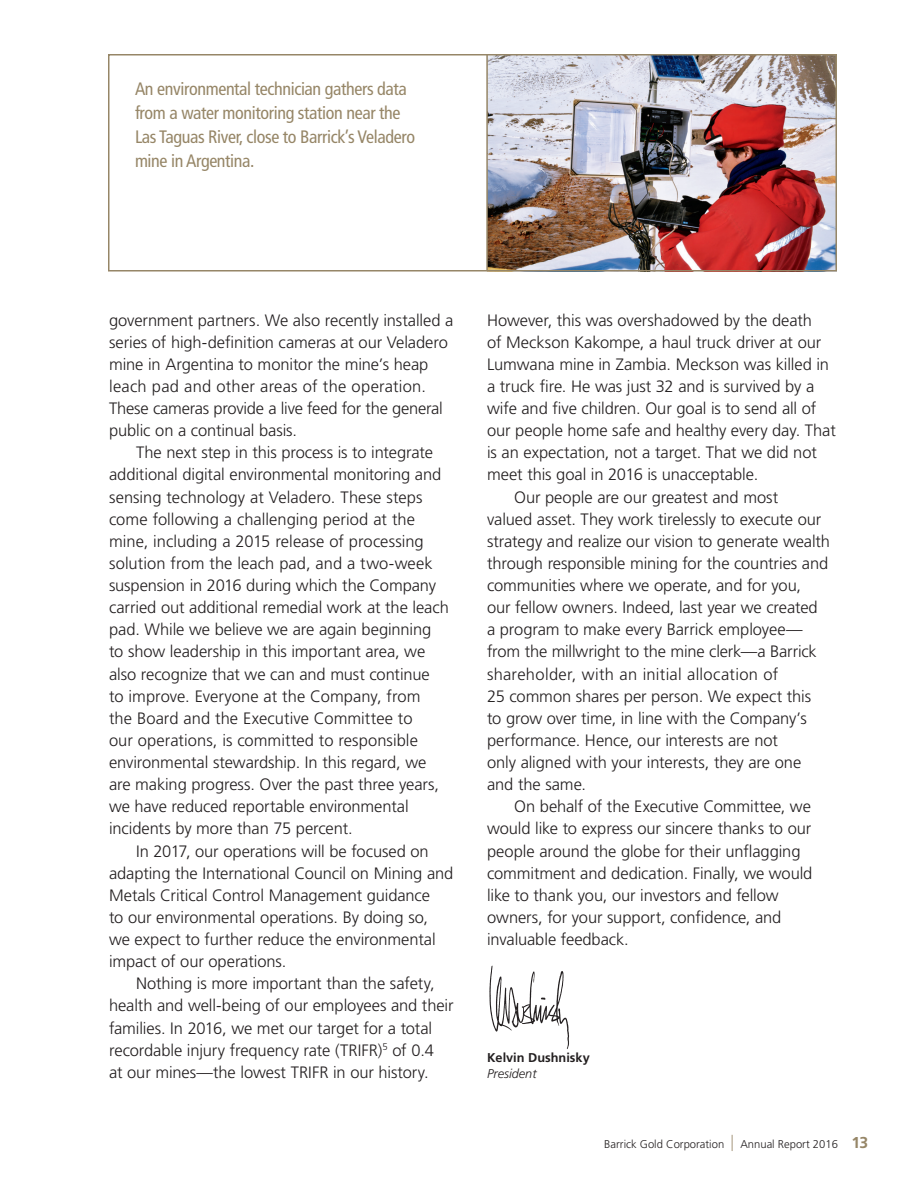
<style>
.page{position:relative;width:918px;height:1188px;background:#fff}
.page>*{position:absolute;margin:0;border:0;box-sizing:border-box;transform-origin:0 0}
.t1{font:condensed 18px/24px "Frutiger";letter-spacing:-.02em;color:#968667}
.Body_Copy_Indent_-_N{font:300 16.5px/22.2px "Frutiger LT Std";letter-spacing:-.005em;color:#231f20}
.t2{font:700 15.75px "Frutiger LT Std";color:#968667}
.t3{font:700 12.75px/15.8px "Frutiger LT Std";color:#231f20}
.t4{font:300 11.25px "Frutiger LT Std";color:#231f20}
.s1{font-weight:300;font-style:italic}
.s2{font-family:"Frutiger";font-stretch:condensed;font-size:16.2px;color:#968667}
</style>
<div class="page">
<img style="left:489px;top:965px;width:80px;height:84px">
<img style="left:488px;top:57px;width:346px;height:212px">
<div style="left:108px;top:54px;width:729px;height:218px;border:2px solid #968667"></div>
<hr style="left:486px;top:55px;width:2px;height:216px;background:#968667">
<p class="t1" style="left:135px;top:76px;width:282px">An environmental technician gathers data from a water monitoring station near the Las Taguas River, close to Barrick’s Veladero mine in Argentina.</p>
<p class="Body_Copy_Indent_-_N" style="left:109px;top:309px;width:346px">government partners. We also recently installed a series of high-definition cameras at our Veladero mine in Argentina to monitor the mine’s heap leach pad and other areas of the operation.<br>These cameras provide a live feed for the general public on a continual basis.</p>
<p class="Body_Copy_Indent_-_N" style="left:109px;top:442px;width:341px;text-indent:27px">The next step in this process is to integrate additional digital environmental monitoring and sensing technology at Veladero. These steps come following a challenging period at the mine, including a 2015 release of processing solution from the leach pad, and a two-week suspension in 2016 during which the Company carried out additional remedial work at the leach pad. While we believe we are again beginning to show leadership in this important area, we also recognize that we can and must continue<br>to improve. Everyone at the Company, from<br>the Board and the Executive Committee to<br>our operations, is committed to responsible environmental stewardship. In this regard, we are making progress. Over the past three years, we have reduced reportable environmental incidents by more than 75 percent.</p>
<p class="Body_Copy_Indent_-_N" style="left:109px;top:840px;width:346px;text-indent:27px">In 2017, our operations will be focused on adapting the International Council on Mining and Metals Critical Control Management guidance<br>to our environmental operations. By doing so,<br>we expect to further reduce the environmental impact of our operations.</p>
<p class="Body_Copy_Indent_-_N" style="left:109px;top:973px;width:346px;text-indent:27px">Nothing is more important than the safety, health and well-being of our employees and their families. In 2016, we met our target for a total recordable injury frequency rate (TRIFR)<sup>5</sup> of 0.4<br>at our mines—the lowest TRIFR in our history.</p>
<p class="Body_Copy_Indent_-_N" style="left:487px;top:309px;width:350px">However, this was overshadowed by the death<br>of Meckson Kakompe, a haul truck driver at our Lumwana mine in Zambia. Meckson was killed in a truck fire. He was just 32 and is survived by a wife and five children. Our goal is to send all of our people home safe and healthy every day. That is an expectation, not a target. That we did not meet this goal in 2016 is unacceptable.</p>
<p class="Body_Copy_Indent_-_N" style="left:487px;top:486px;width:345px;text-indent:27px">Our people are our greatest and most<br>valued asset. They work tirelessly to execute our strategy and realize our vision to generate wealth through responsible mining for the countries and communities where we operate, and for you,<br>our fellow owners. Indeed, last year we created a program to make every Barrick employee— from the millwright to the mine clerk—a Barrick shareholder, with an initial allocation of<br>25 common shares per person. We expect this<br>to grow over time, in line with the Company’s performance. Hence, our interests are not<br>only aligned with your interests, they are one and the same.</p>
<p class="Body_Copy_Indent_-_N" style="left:487px;top:796px;width:327px;text-indent:27px">On behalf of the Executive Committee, we would like to express our sincere thanks to our people around the globe for their unflagging commitment and dedication. Finally, we would like to thank you, our investors and fellow owners, for your support, confidence, and invaluable feedback.</p>
<p class="t3" style="left:487px;top:1050px;width:104px">Kelvin Dushnisky<br><span class="s1">President</span></p>
<p class="t4" style="left:604px;top:1137px;width:235px">Barrick Gold Corporation <span class="s2">|</span> Annual Report 2016</p>
<p class="t2" style="left:852px;top:1133px;width:18px">13</p>
</div>
